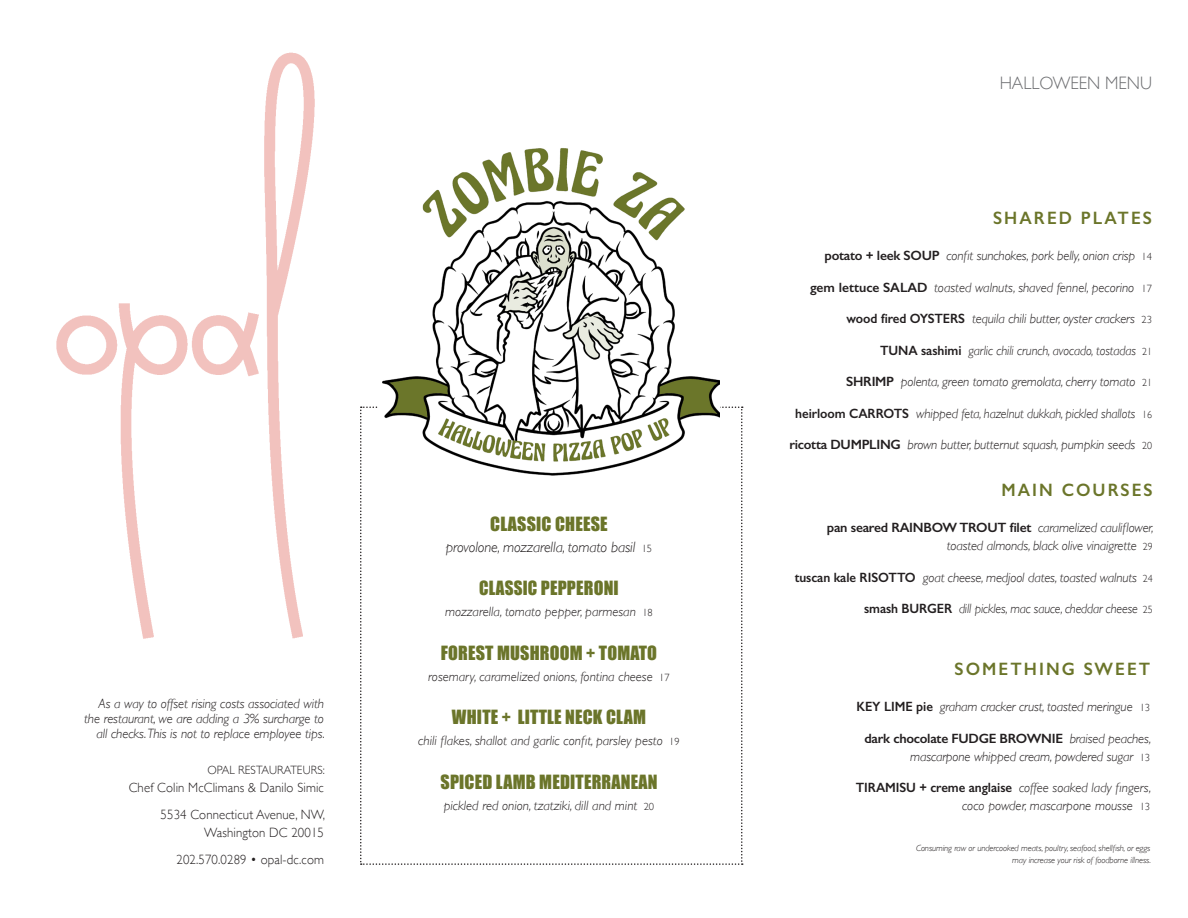
<style>
.page{position:relative;width:1188px;height:918px;background:#fff}
.page>*{position:absolute;margin:0;border:0;box-sizing:border-box;transform-origin:0 0}
.Impact_12_14{font:18px "Impact";letter-spacing:.01em;color:#6b752a}
.NEW_DishListing{font:600 18px "Gill Sans";letter-spacing:.12em;color:#6b752a;scale:.95 1}
.Impact_12_14-2{font:18px "Impact";letter-spacing:.01em;color:#6b752a;scale:.95 1}
.Opal_Text__long_tabs{font:600 18px "Gill Sans";letter-spacing:.12em;color:#6b752a;scale:.95 1}
.ItemwLONGtab_3{font:18px "Impact";letter-spacing:.01em;color:#6b752a}
.NewHead{font:300 18px "Gill Sans";color:#6c6d70;scale:.95 1}
.ItemIltal_3{font:italic 300 15px "Gill Sans";letter-spacing:-.01em;color:#231f20}
.NEW_DishListing-2{font:italic 300 13.5px/18px "Gill Sans";letter-spacing:-.01em;color:#231f20;text-align:right}
.NewHead-2{font:italic 300 13.5px/18px "Gill Sans";letter-spacing:-.005em;color:#231f20;text-align:right}
.ItemIltal_3-2{font:italic 300 13.5px "Gill Sans";color:#231f20}
.NEW_DishListing-3{font:300 13.5px/18px "Gill Sans";letter-spacing:.01em;color:#231f20;text-align:right;scale:.95 1}
.NEW_DishListing-4{font:italic 300 13.5px "Gill Sans";letter-spacing:-.01em;color:#231f20;scale:.95 1}
.Opal_Text__long_tabs-2{font:italic 300 13.5px "Gill Sans";letter-spacing:-.01em;color:#231f20}
.NEW_DishListing-5{font:300 12px "Gill Sans";letter-spacing:.01em;color:#231f20;scale:.95 1}
.NEW_DishListing-6{font:italic 300 9px/12px "Gill Sans";letter-spacing:-.01em;color:#231f20;text-align:right}
.s1{font-style:normal;font-size:10.5px}
.s2{font-weight:600;font-style:normal}
</style>
<div class="page">
<svg style="left:360px;top:406px;width:383px;height:459px"></svg>
<img style="left:56px;top:52px;width:259px;height:587px">
<img style="left:379px;top:148px;width:340px;height:352px">
<p class="NewHead-2" style="left:84px;top:696px;width:242px;line-height:15px">As a way to offset rising costs associated with the restaurant, we are adding a 3% surcharge to all checks. This is not to replace employee tips.</p>
<p class="NEW_DishListing-5" style="left:207px;top:761px;width:125px">OPAL RESTAURATEURS:</p>
<p class="NEW_DishListing-3" style="left:129px;top:778px;width:207px">Chef Colin McClimans &amp; Danilo Simic</p>
<p class="NEW_DishListing-3" style="left:161px;top:805px;width:175px">5534 Connecticut Avenue, NW,<br>Washington DC 20015</p>
<p class="NEW_DishListing-3" style="left:177px;top:850px;width:157px">202.570.0289 • opal-dc.com</p>
<p class="ItemwLONGtab_3" style="left:490px;top:510px;width:119px">CLASSIC CHEESE</p>
<p class="ItemIltal_3" style="left:446px;top:538px;width:208px">provolone, mozzarella, tomato basil <span class="s1">15</span></p>
<p class="Impact_12_14-2" style="left:479px;top:574px;width:149px">CLASSIC PEPPERONI</p>
<p class="ItemIltal_3-2" style="left:445px;top:604px;width:209px">mozzarella, tomato pepper, parmesan <span class="s1">18</span></p>
<p class="Impact_12_14" style="left:441px;top:639px;width:218px">FOREST MUSHROOM + TOMATO</p>
<p class="ItemIltal_3-2" style="left:428px;top:669px;width:243px">rosemary, caramelized onions, fontina cheese <span class="s1">17</span></p>
<p class="Impact_12_14" style="left:452px;top:703px;width:196px">WHITE + LITTLE NECK CLAM</p>
<p class="ItemIltal_3-2" style="left:418px;top:733px;width:263px">chili flakes, shallot and garlic confit, parsley pesto <span class="s1">19</span></p>
<p class="Impact_12_14" style="left:441px;top:768px;width:218px">SPICED LAMB MEDITERRANEAN</p>
<p class="ItemIltal_3-2" style="left:444px;top:798px;width:212px">pickled red onion, tzatziki, dill and mint <span class="s1">20</span></p>
<p class="NewHead" style="left:1000px;top:69px;width:162px">HALLOWEEN MENU</p>
<p class="NEW_DishListing" style="left:993px;top:207px;width:169px">SHARED PLATES</p>
<p class="NEW_DishListing-2" style="left:825px;top:247px;width:329px"><span class="s2">potato + leek SOUP</span> confit sunchokes, pork belly, onion crisp <span class="s1">14</span></p>
<p class="NEW_DishListing-2" style="left:810px;top:278px;width:343px"><span class="s2">gem lettuce SALAD</span> toasted walnuts, shaved fennel, pecorino <span class="s1">17</span></p>
<p class="NEW_DishListing-2" style="left:846px;top:310px;width:307px"><span class="s2">wood fired OYSTERS</span> tequila chili butter, oyster crackers <span class="s1">23</span></p>
<p class="NEW_DishListing-4" style="left:880px;top:343px;width:288px"><span class="s2">TUNA sashimi</span> garlic chili crunch, avocado, tostadas <span class="s1">21</span></p>
<p class="NEW_DishListing-2" style="left:846px;top:373px;width:307px"><span class="s2">SHRIMP</span> polenta, green tomato gremolata, cherry tomato <span class="s1">21</span></p>
<p class="NEW_DishListing-2" style="left:795px;top:404px;width:358px"><span class="s2">heirloom CARROTS</span> whipped feta, hazelnut dukkah, pickled shallots <span class="s1">16</span></p>
<p class="NEW_DishListing-2" style="left:789px;top:436px;width:364px"><span class="s2">ricotta DUMPLING</span> brown butter, butternut squash, pumpkin seeds <span class="s1">20</span></p>
<p class="NEW_DishListing" style="left:1001px;top:479px;width:161px">MAIN COURSES</p>
<p class="NEW_DishListing-2" style="left:827px;top:519px;width:328px"><span class="s2">pan seared RAINBOW TROUT filet</span> caramelized cauliflower, toasted almonds, black olive vinaigrette <span class="s1">29</span></p>
<p class="NEW_DishListing-2" style="left:795px;top:568px;width:360px"><span class="s2">tuscan kale RISOTTO</span> goat cheese, medjool dates, toasted walnuts <span class="s1">24</span></p>
<p class="NEW_DishListing-4" style="left:864px;top:601px;width:305px"><span class="s2">smash BURGER</span> dill pickles, mac sauce, cheddar cheese <span class="s1">25</span></p>
<p class="Opal_Text__long_tabs" style="left:955px;top:658px;width:207px">SOMETHING SWEET</p>
<p class="Opal_Text__long_tabs-2" style="left:856px;top:699px;width:295px"><span class="s2">KEY LIME pie</span> graham cracker crust, toasted meringue <span class="s1">13</span></p>
<p class="NewHead-2" style="left:864px;top:729px;width:288px"><span class="s2">dark chocolate FUDGE BROWNIE</span> braised peaches, mascarpone whipped cream, powdered sugar <span class="s1">13</span></p>
<p class="NewHead-2" style="left:856px;top:779px;width:297px"><span class="s2">TIRAMISU + creme anglaise</span> coffee soaked lady fingers, coco powder, mascarpone mousse <span class="s1">13</span></p>
<p class="NEW_DishListing-6" style="left:916px;top:842px;width:236px">Consuming raw or undercooked meats, poultry, seafood, shellfish, or eggs may increase your risk of foodborne illness.</p>
</div>
